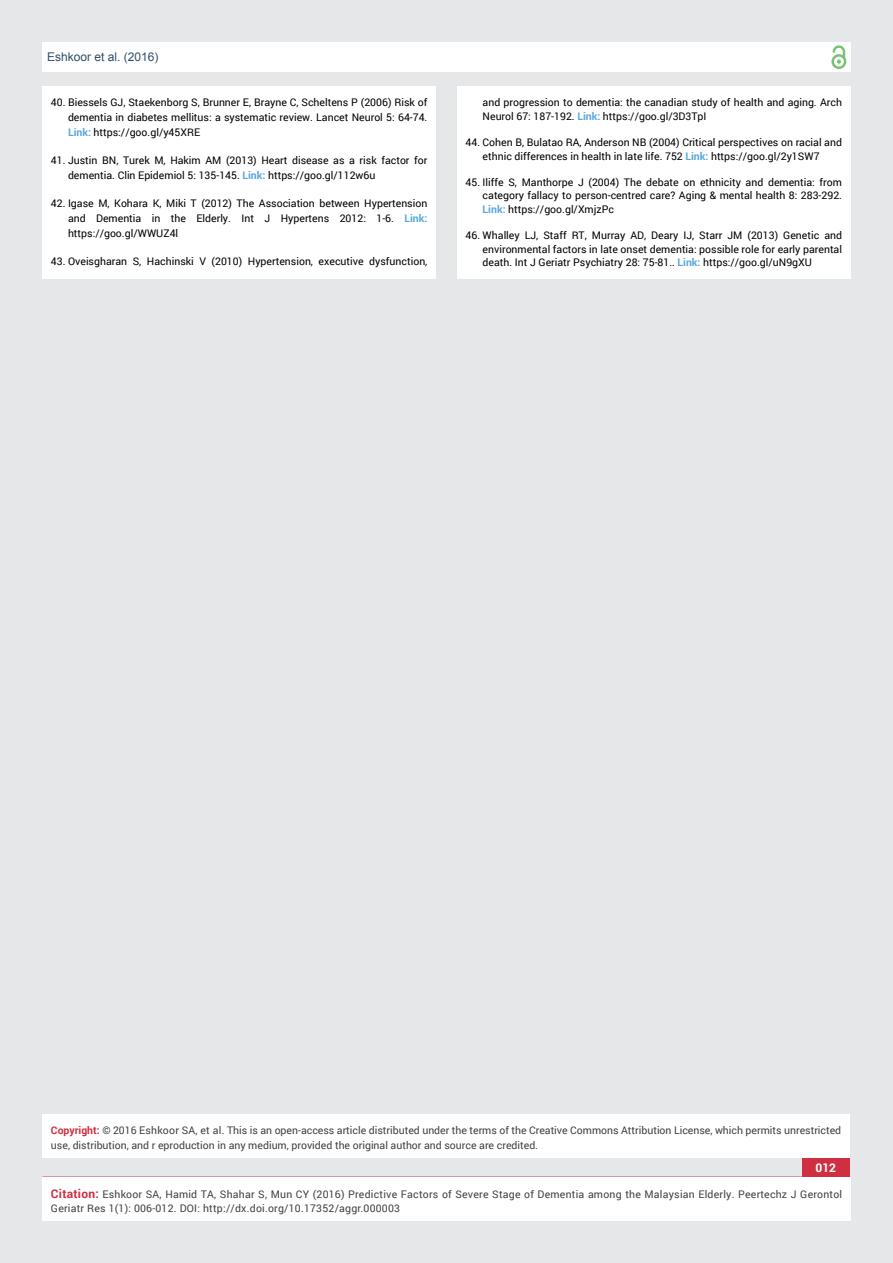
<style>
.page{position:relative;width:893px;height:1263px;background:#e6e7e8}
.page>*{position:absolute;margin:0;border:0;box-sizing:border-box;transform-origin:0 0}
.t1{font:12px "Arial";color:#314e6b}
.t2{font:700 12px "Roboto";color:#fff}
.t3{font:10.5px/13.5px "Roboto";color:#000;text-align:justify}
.t4{font:10.5px/15px "Roboto";color:#414042}
.t5{font:10.5px/13.5px "Roboto";letter-spacing:.02em;color:#414042}
.s1{font-weight:700;color:#56a8dd}
.s2{font-weight:700;color:#cf2f41}
.s3{font-weight:700;font-size:12px;color:#cf2f41}
</style>
<div class="page">
<div style="left:42px;top:43px;width:808px;height:29px;background:#fff"></div>
<div style="left:831px;top:54px;width:15px;height:15px;border:2px solid #74c273;border-radius:50%"></div>
<svg style="left:831px;top:45px;width:15px;height:19px"></svg>
<div style="left:802px;top:1156px;width:48px;height:49px;background:#cf2f41"></div>
<div style="left:42px;top:1177px;width:809px;height:43px;background:#fff"></div>
<div style="left:42px;top:1115px;width:808px;height:43px;background:#fff"></div>
<div style="left:42px;top:87px;width:394px;height:192px;background:#fff"></div>
<div style="left:457px;top:87px;width:393px;height:192px;background:#fff"></div>
<p class="t1" style="left:47px;top:51px;width:113px">Eshkoor et al. (2016)</p>
<p class="t3" style="left:68px;top:95px;width:361px;line-height:15px;text-indent:-17px">40. Biessels GJ, Staekenborg S, Brunner E, Brayne C, Scheltens P (2006) Risk of dementia in diabetes mellitus: a systematic review. Lancet Neurol 5: 64-74.<br><span class="s1">Link:</span> https://goo.gl/y45XRE</p>
<p class="t3" style="left:68px;top:152px;width:361px;line-height:15px;text-indent:-17px">41. Justin BN, Turek M, Hakim AM (2013) Heart disease as a risk factor for dementia. Clin Epidemiol 5: 135-145. <span class="s1">Link:</span> https://goo.gl/112w6u</p>
<p class="t3" style="left:68px;top:195px;width:361px;line-height:15px;text-indent:-17px">42. Igase M, Kohara K, Miki T (2012) The Association between Hypertension and Dementia in the Elderly. Int J Hypertens 2012: 1-6. <span class="s1">Link: </span>https://goo.gl/WWUZ4l</p>
<p class="t3" style="left:51px;top:254px;width:378px">43. Oveisgharan S, Hachinski V (2010) Hypertension, executive dysfunction,</p>
<p class="t3" style="left:483px;top:95px;width:361px">and progression to dementia: the canadian study of health and aging. Arch<br>Neurol 67: 187-192. <span class="s1">Link:</span> https://goo.gl/3D3TpI</p>
<p class="t3" style="left:466px;top:135px;width:378px;text-align:center">44. Cohen B, Bulatao RA, Anderson NB (2004) Critical perspectives on racial and ethnic differences in health in late life. 752 <span class="s1">Link:</span> https://goo.gl/2y1SW7</p>
<p class="t3" style="left:483px;top:175px;width:361px;text-indent:-17px">45. Iliffe S, Manthorpe J (2004) The debate on ethnicity and dementia: from category fallacy to person-centred care? Aging &amp; mental health 8: 283-292.<br><span class="s1">Link:</span> https://goo.gl/XmjzPc</p>
<p class="t3" style="left:483px;top:228px;width:361px;text-indent:-17px">46. Whalley LJ, Staff RT, Murray AD, Deary IJ, Starr JM (2013) Genetic and environmental factors in late onset dementia: possible role for early parental death. Int J Geriatr Psychiatry 28: 75-81.. <span class="s1">Link:</span> https://goo.gl/uN9gXU</p>
<p class="t4" style="left:51px;top:1123px;width:792px"><span class="s2">Copyright:</span> © 2016 Eshkoor SA, et al. This is an open-access article distributed under the terms of the Creative Commons Attribution License, which permits unrestricted use, distribution, and r eproduction in any medium, provided the original author and source are credited.</p>
<p class="t2" style="left:815px;top:1159px;width:22px">012</p>
<p class="t5" style="left:51px;top:1188px;width:793px"><span class="s3">Citation:</span> Eshkoor SA, Hamid TA, Shahar S, Mun CY (2016) Predictive Factors of Severe Stage of Dementia among the Malaysian Elderly. Peertechz J Gerontol<br>Geriatr Res 1(1): 006-012. DOI: http://dx.doi.org/10.17352/aggr.000003</p>
</div>
